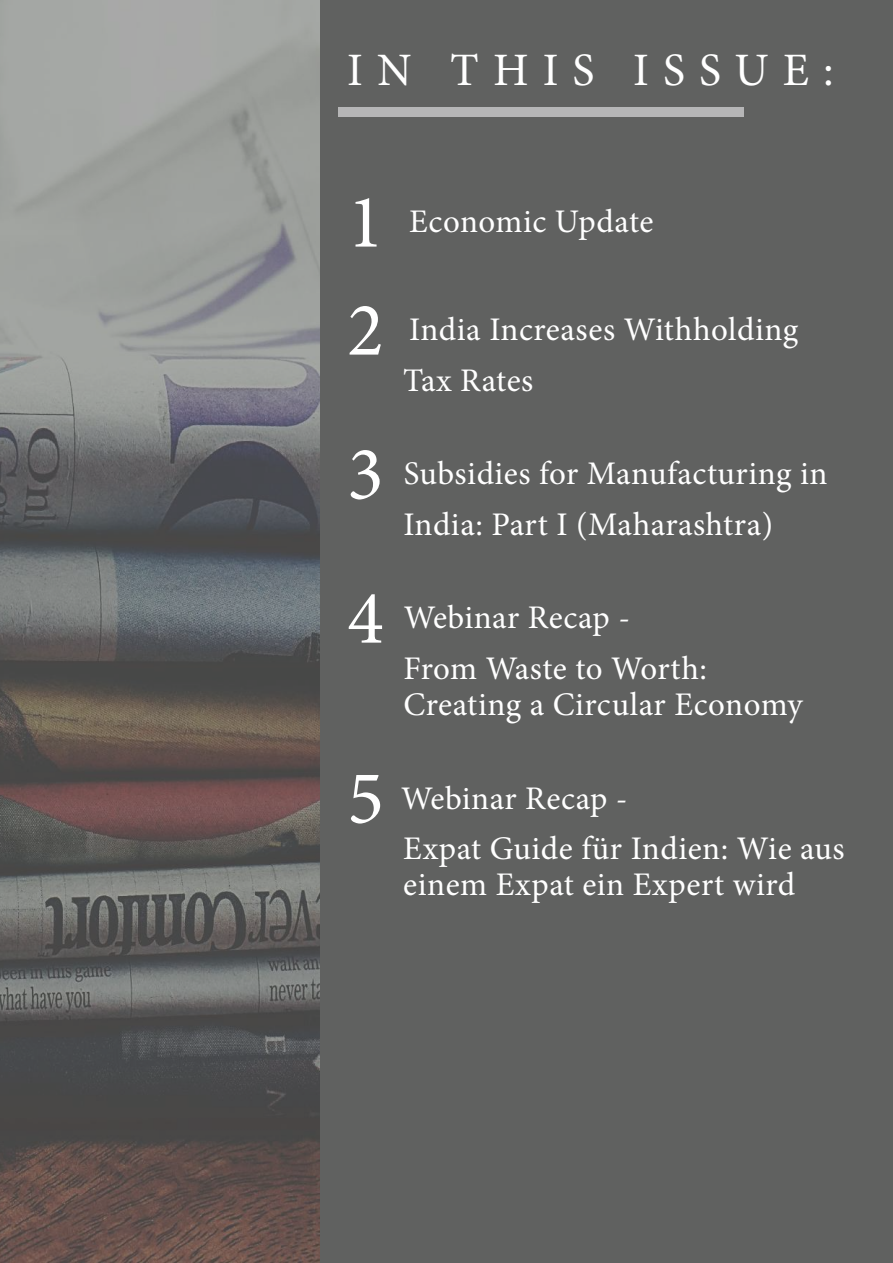
<style>
.page{position:relative;width:893px;height:1263px;background:#fff}
.page>*{position:absolute;margin:0;border:0;box-sizing:border-box;transform-origin:0 0}
.t1{font:76.5px "Minion Pro";color:#fff}
.t2{font:46.5px "Minion Pro";letter-spacing:.3em;color:#fff}
.t3{font:33px/50.1px "Minion Pro";letter-spacing:.015em;color:#fff}
</style>
<div class="page">
<div style="left:320px;top:0;width:573px;height:1262px;background:#606160"></div>
<div style="left:338px;top:108px;width:406px;height:9px;background:#b6b6b7"></div>
<svg style="left:0;top:0;width:320px;height:1262px;background:#73706f"></svg>
<h2 class="t2" style="left:347px;top:39px;width:488px">IN THIS ISSUE:</h2>
<h1 class="t1" style="left:347px;top:171px;width:38px">1</h1>
<p class="t3" style="left:409px;top:197px;width:246px">Economic Update</p>
<h1 class="t1" style="left:347px;top:279px;width:38px">2</h1>
<p class="t3" style="left:403px;top:305px;width:396px">India Increases Withholding<br>Tax Rates</p>
<h1 class="t1" style="left:347px;top:423px;width:38px">3</h1>
<p class="t3" style="left:403px;top:449px;width:426px">Subsidies for Manufacturing in<br>India: Part I (Maharashtra)</p>
<h1 class="t1" style="left:347px;top:567px;width:38px">4</h1>
<p class="t3" style="left:403px;top:593px;width:305px">Webinar Recap -<br>From Waste to Worth:</p>
<p class="t3" style="left:403px;top:679px;width:401px">Creating a Circular Economy</p>
<h1 class="t1" style="left:347px;top:747px;width:38px">5</h1>
<p class="t3" style="left:401px;top:773px;width:445px">Webinar Recap -<br>Expat Guide für Indien: Wie aus</p>
<p class="t3" style="left:403px;top:859px;width:393px">einem Expat ein Expert wird</p>
</div>
